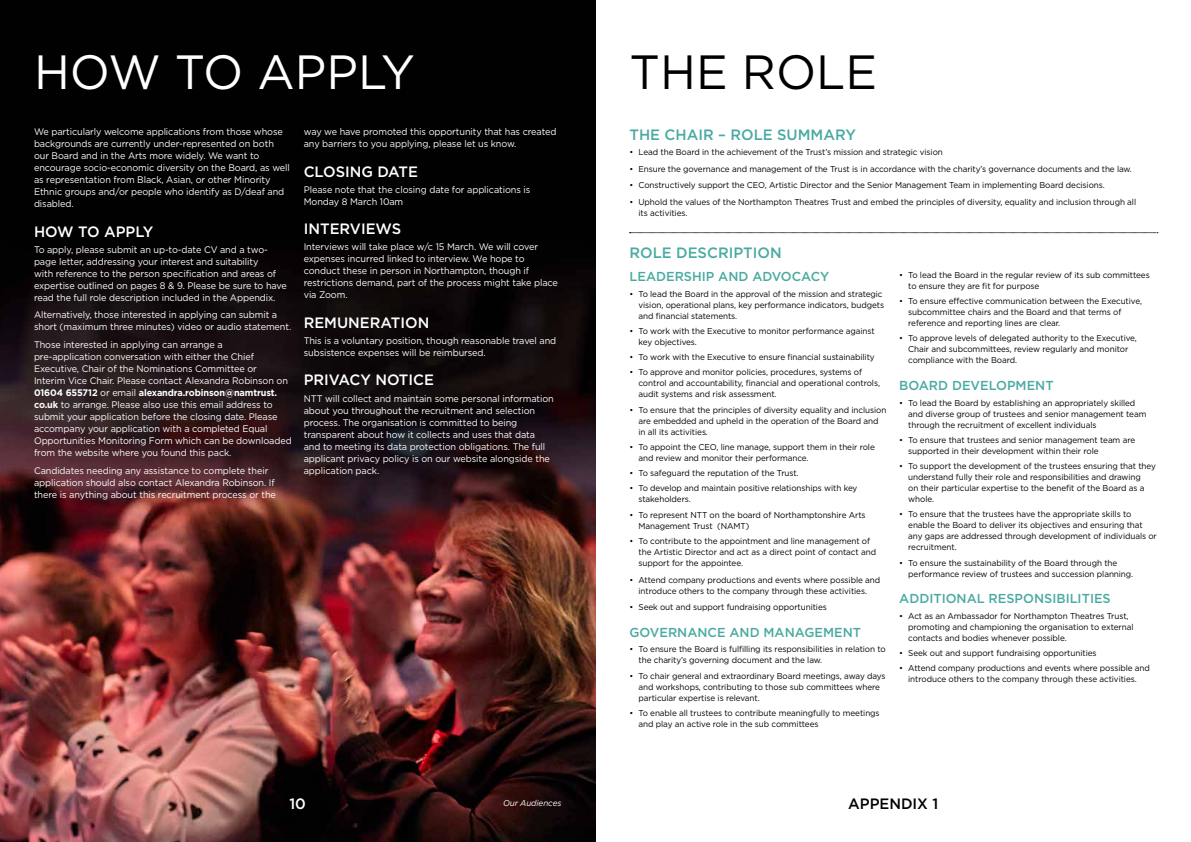
<style>
.page{position:relative;width:1191px;height:842px;background:#fff}
.page>*{position:absolute;margin:0;border:0;box-sizing:border-box;transform-origin:0 0}
.t1{font:48px "Gotham";color:#fff}
.t2{font:48px "Gotham";color:#000}
.t3{font:500 15px "Gotham";color:#fff}
.t4{font:500 15px "Gotham";color:#4aaaa1}
.t5{font:500 15px "Gotham";color:#000}
.t6{font:500 13px "Gotham";color:#4aaaa1}
.t7{font:9.5px/12px "Gotham";letter-spacing:-.01em;color:#fff;scale:.96 1}
.t8{font:8.5px/11px "Gotham";letter-spacing:-.01em;color:#000;scale:.96 1}
.t9{font:italic 8.5px "Gotham";letter-spacing:-.01em;color:#fff;scale:.96 1}
.s1{font-weight:700}
</style>
<div class="page">
<img style="left:0;top:0;width:595px;height:842px">
<svg style="left:629px;top:232px;width:529px;height:1px"></svg>
<h1 class="t1" style="left:34px;top:42px;width:382px">HOW TO APPLY</h1>
<p class="t7" style="left:34px;top:126px;width:268px">We particularly welcome applications from those whose backgrounds are currently under-represented on both our Board and in the Arts more widely. We want to encourage socio-economic diversity on the Board, as well as representation from Black, Asian, or other Minority Ethnic groups and/or people who identify as D/deaf and disabled.</p>
<h2 class="t3" style="left:34px;top:221px;width:121px">HOW TO APPLY</h2>
<p class="t7" style="left:34px;top:243px;width:265px">To apply, please submit an up-to-date CV and a two&shy;page letter, addressing your interest and suitability<br>with reference to the person specification and areas of expertise outlined on pages 8 &amp; 9. Please be sure to have read the full role description included in the Appendix.</p>
<p class="t7" style="left:34px;top:309px;width:269px">Alternatively, those interested in applying can submit a short (maximum three minutes) video or audio statement.</p>
<p class="t7" style="left:34px;top:339px;width:270px">Those interested in applying can arrange a pre‑application conversation with either the Chief Executive, Chair of the Nominations Committee or<br>Interim Vice Chair. Please contact Alexandra Robinson on <span class="s1">01604 655712</span> or email <span class="s1">alexandra.robinson@namtrust. co.uk</span> to arrange. Please also use this email address to submit your application before the closing date. Please accompany your application with a completed Equal Opportunities Monitoring Form which can be downloaded from the website where you found this pack.</p>
<p class="t7" style="left:34px;top:464px;width:253px">Candidates needing any assistance to complete their application should also contact Alexandra Robinson. If there is anything about this recruitment process or the</p>
<p class="t7" style="left:304px;top:126px;width:265px">way we have promoted this opportunity that has created any barriers to you applying, please let us know.</p>
<h2 class="t3" style="left:304px;top:161px;width:116px">CLOSING DATE</h2>
<p class="t7" style="left:304px;top:183px;width:237px">Please note that the closing date for applications is<br>Monday 8 March 10am</p>
<h2 class="t3" style="left:304px;top:219px;width:99px">INTERVIEWS</h2>
<p class="t7" style="left:304px;top:241px;width:266px">Interviews will take place w/c 15 March. We will cover expenses incurred linked to interview. We hope to conduct these in person in Northampton, though if restrictions demand, part of the process might take place via Zoom.</p>
<h2 class="t3" style="left:304px;top:313px;width:127px">REMUNERATION</h2>
<p class="t7" style="left:304px;top:334px;width:265px">This is a voluntary position, though reasonable travel and subsistence expenses will be reimbursed.</p>
<h2 class="t3" style="left:304px;top:370px;width:132px">PRIVACY NOTICE</h2>
<p class="t7" style="left:304px;top:392px;width:262px">NTT will collect and maintain some personal information about you throughout the recruitment and selection process. The organisation is committed to being transparent about how it collects and uses that data and to meeting its data protection obligations. The full applicant privacy policy is on our website alongside the application pack.</p>
<h1 class="t2" style="left:629px;top:42px;width:249px">THE ROLE</h1>
<h2 class="t4" style="left:629px;top:124px;width:228px">THE CHAIR – ROLE SUMMARY</h2>
<p class="t8" style="left:629px;top:146px;width:328px">• Lead the Board in the achievement of the Trust’s mission and strategic vision</p>
<p class="t8" style="left:629px;top:163px;width:525px">• Ensure the governance and management of the Trust is in accordance with the charity’s governance documents and the law.</p>
<p class="t8" style="left:629px;top:179px;width:496px">• Constructively support the CEO, Artistic Director and the Senior Management Team in implementing Board decisions.</p>
<p class="t8" style="left:638px;top:196px;width:520px;text-indent:-9px">• Uphold the values of the Northampton Theatres Trust and embed the principles of diversity, equality and inclusion through all its activities.</p>
<h2 class="t4" style="left:629px;top:242px;width:154px">ROLE DESCRIPTION</h2>
<h3 class="t6" style="left:629px;top:268px;width:201px">LEADERSHIP AND ADVOCACY</h3>
<p class="t8" style="left:638px;top:288px;width:257px;text-indent:-9px">• To lead the Board in the approval of the mission and strategic vision, operational plans, key performance indicators, budgets and financial statements.</p>
<p class="t8" style="left:638px;top:325px;width:247px;text-indent:-9px">• To work with the Executive to monitor performance against key objectives.</p>
<p class="t8" style="left:629px;top:351px;width:257px">• To work with the Executive to ensure financial sustainability</p>
<p class="t8" style="left:638px;top:367px;width:253px;text-indent:-9px">• To approve and monitor policies, procedures, systems of control and accountability, financial and operational controls, audit systems and risk assessment.</p>
<p class="t8" style="left:638px;top:404px;width:260px;text-indent:-9px">• To ensure that the principles of diversity equality and inclusion are embedded and upheld in the operation of the Board and in all its activities.</p>
<p class="t8" style="left:638px;top:441px;width:248px;text-indent:-9px">• To appoint the CEO, line manage, support them in their role and review and monitor their performance.</p>
<p class="t8" style="left:629px;top:467px;width:178px">• To safeguard the reputation of the Trust.</p>
<p class="t8" style="left:638px;top:483px;width:229px;text-indent:-9px">• To develop and maintain positive relationships with key stakeholders.</p>
<p class="t8" style="left:638px;top:509px;width:238px;text-indent:-9px">• To represent NTT on the board of Northamptonshire Arts<br>Management Trust (NAMT)</p>
<p class="t8" style="left:638px;top:535px;width:249px;text-indent:-9px">• To contribute to the appointment and line management of the Artistic Director and act as a direct point of contact and support for the appointee.</p>
<p class="t8" style="left:629px;top:574px;width:263px;text-align:center">• Attend company productions and events where possible and introduce others to the company through these activities.</p>
<p class="t8" style="left:629px;top:601px;width:207px">• Seek out and support fundraising opportunities</p>
<h3 class="t6" style="left:629px;top:624px;width:233px">GOVERNANCE AND MANAGEMENT</h3>
<p class="t8" style="left:638px;top:644px;width:259px;text-indent:-9px">• To ensure the Board is fulfilling its responsibilities in relation to the charity’s governing document and the law.</p>
<p class="t8" style="left:638px;top:670px;width:259px;text-indent:-9px">• To chair general and extraordinary Board meetings, away days and workshops, contributing to those sub committees where particular expertise is relevant.</p>
<p class="t8" style="left:638px;top:707px;width:253px;text-indent:-9px">• To enable all trustees to contribute meaningfully to meetings and play an active role in the sub committees</p>
<p class="t8" style="left:908px;top:269px;width:253px;text-indent:-9px">• To lead the Board in the regular review of its sub committees to ensure they are fit for purpose</p>
<p class="t8" style="left:908px;top:295px;width:245px;text-indent:-9px">• To ensure effective communication between the Executive, subcommittee chairs and the Board and that terms of reference and reporting lines are clear.</p>
<p class="t8" style="left:908px;top:333px;width:240px;text-indent:-9px">• To approve levels of delegated authority to the Executive,<br>Chair and subcommittees, review regularly and monitor compliance with the Board.</p>
<h3 class="t6" style="left:899px;top:377px;width:156px">BOARD DEVELOPMENT</h3>
<p class="t8" style="left:908px;top:397px;width:250px;text-indent:-9px">• To lead the Board by establishing an appropriately skilled and diverse group of trustees and senior management team through the recruitment of excellent individuals</p>
<p class="t8" style="left:908px;top:434px;width:238px;text-indent:-9px">• To ensure that trustees and senior management team are supported in their development within their role</p>
<p class="t8" style="left:908px;top:460px;width:259px;text-indent:-9px">• To support the development of the trustees ensuring that they understand fully their role and responsibilities and drawing<br>on their particular expertise to the benefit of the Board as a whole.</p>
<p class="t8" style="left:908px;top:509px;width:260px;text-indent:-9px">• To ensure that the trustees have the appropriate skills to enable the Board to deliver its objectives and ensuring that any gaps are addressed through development of individuals or recruitment.</p>
<p class="t8" style="left:908px;top:557px;width:236px;text-indent:-9px">• To ensure the sustainability of the Board through the performance review of trustees and succession planning.</p>
<h3 class="t6" style="left:899px;top:590px;width:213px">ADDITIONAL RESPONSIBILITIES</h3>
<p class="t8" style="left:908px;top:610px;width:236px;text-indent:-9px">• Act as an Ambassador for Northampton Theatres Trust, promoting and championing the organisation to external contacts and bodies whenever possible.</p>
<p class="t8" style="left:899px;top:647px;width:207px">• Seek out and support fundraising opportunities</p>
<p class="t8" style="left:899px;top:662px;width:263px;text-align:center">• Attend company productions and events where possible and introduce others to the company through these activities.</p>
<h2 class="t3" style="left:289px;top:793px;width:18px">10</h2>
<p class="t9" style="left:503px;top:798px;width:62px">Our Audiences</p>
<h2 class="t5" style="left:848px;top:793px;width:92px">APPENDIX 1</h2>
</div>
